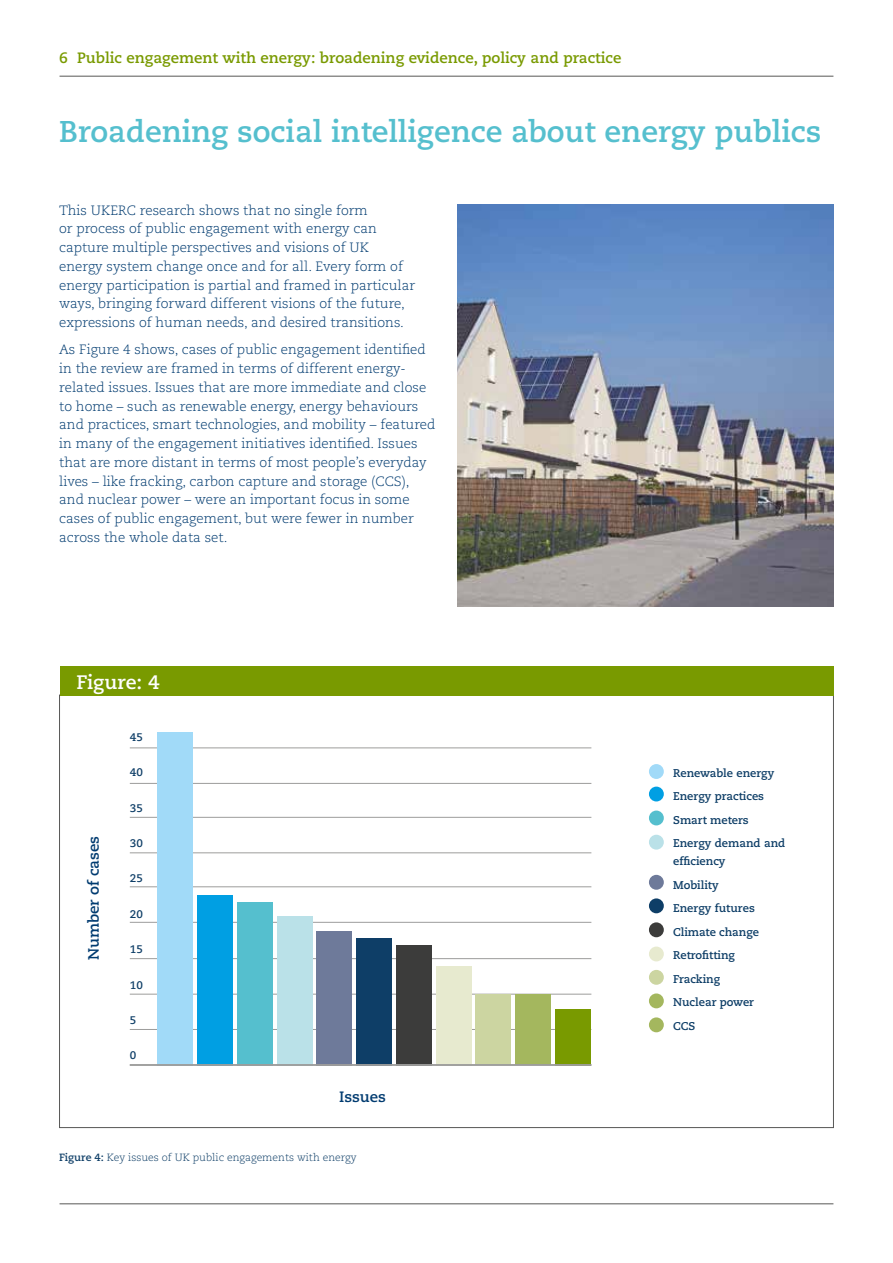
<style>
.page{position:relative;width:893px;height:1263px;background:#fff}
.page>*{position:absolute;margin:0;border:0;box-sizing:border-box;transform-origin:0 0}
.t1{font:700 30px "Caecilia LT Std";color:#55bfce}
.t2{font:700 19.5px "Caecilia LT Std";color:#fff}
.t3{font:700 15px "Caecilia LT Std";color:#799a00}
.t4{font:700 15px "Caecilia LT Std";color:#003b70}
.t5{font:300 13.5px/18.8px "Caecilia LT Std";color:#003b70}
.t6{font:700 11.25px/23.5px "Caecilia LT Std";color:#0e3e67}
.t7{font:700 10.95px "Caecilia LT Std";color:#0e3e67}
.t8{font:300 10.5px "Caecilia LT Std";color:#0e3e67}
.s1{font-weight:700}
</style>
<div class="page">
<hr style="left:60px;top:76px;width:773px;height:1px;background:#575756">
<hr style="left:60px;top:1203px;width:773px;height:1px;background:#575756">
<hr style="left:130px;top:1029px;width:461px;height:1px;background:#9d9d9c">
<hr style="left:130px;top:994px;width:461px;height:1px;background:#9d9d9c">
<hr style="left:130px;top:958px;width:461px;height:1px;background:#9d9d9c">
<hr style="left:130px;top:922px;width:461px;height:1px;background:#9d9d9c">
<hr style="left:130px;top:886px;width:461px;height:1px;background:#9d9d9c">
<hr style="left:130px;top:852px;width:461px;height:1px;background:#9d9d9c">
<hr style="left:130px;top:817px;width:461px;height:1px;background:#9d9d9c">
<hr style="left:130px;top:783px;width:461px;height:1px;background:#9d9d9c">
<hr style="left:130px;top:748px;width:461px;height:1px;background:#9d9d9c">
<div style="left:60px;top:666px;width:773px;height:29px;background:#799a00"></div>
<div style="left:555px;top:1009px;width:36px;height:56px;background:#799a00"></div>
<div style="left:515px;top:994px;width:36px;height:71px;background:#a4b75e"></div>
<div style="left:475px;top:994px;width:36px;height:71px;background:#ccd5a1"></div>
<div style="left:436px;top:966px;width:36px;height:99px;background:#e7eacf"></div>
<div style="left:396px;top:945px;width:36px;height:120px;background:#3c3c3b"></div>
<div style="left:356px;top:938px;width:36px;height:127px;background:#0e3e67"></div>
<div style="left:316px;top:930px;width:36px;height:135px;background:#6e7a9a"></div>
<div style="left:277px;top:916px;width:36px;height:149px;background:#bae1e8"></div>
<div style="left:237px;top:902px;width:36px;height:163px;background:#55bfce"></div>
<div style="left:197px;top:895px;width:36px;height:170px;background:#009fe3"></div>
<div style="left:157px;top:732px;width:36px;height:333px;background:#a1daf8"></div>
<hr style="left:130px;top:1064px;width:461px;height:2px;background:#9d9d9c">
<div style="left:649px;top:764px;width:15px;height:15px;background:#a1daf8;border-radius:50%"></div>
<div style="left:649px;top:787px;width:15px;height:14px;background:#009fe3;border-radius:50%"></div>
<div style="left:649px;top:810px;width:15px;height:15px;background:#55bfce;border-radius:50%"></div>
<div style="left:649px;top:835px;width:15px;height:15px;background:#bae1e8;border-radius:50%"></div>
<div style="left:649px;top:875px;width:15px;height:15px;background:#6e7a9a;border-radius:50%"></div>
<div style="left:649px;top:898px;width:15px;height:15px;background:#0e3e67;border-radius:50%"></div>
<div style="left:649px;top:922px;width:15px;height:15px;background:#3c3c3b;border-radius:50%"></div>
<div style="left:649px;top:946px;width:15px;height:15px;background:#e7eacf;border-radius:50%"></div>
<div style="left:649px;top:970px;width:15px;height:15px;background:#ccd5a1;border-radius:50%"></div>
<div style="left:649px;top:993px;width:15px;height:15px;background:#a4b75e;border-radius:50%"></div>
<div style="left:649px;top:1017px;width:15px;height:15px;background:#a4b75e;border-radius:50%"></div>
<img style="left:457px;top:204px;width:377px;height:403px">
<p class="t3" style="left:59px;top:48px;width:564px">6 Public engagement with energy: broadening evidence, policy and practice</p>
<h1 class="t1" style="left:59px;top:114px;width:764px">Broadening social intelligence about energy publics</h1>
<p class="t5" style="left:59px;top:201px;width:358px">This UKERC research shows that no single form<br>or process of public engagement with energy can capture multiple perspectives and visions of UK energy system change once and for all. Every form of energy participation is partial and framed in particular ways, bringing forward different visions of the future, expressions of human needs, and desired transitions.</p>
<p class="t5" style="left:59px;top:341px;width:378px">As Figure 4 shows, cases of public engagement identified in the review are framed in terms of different energy&shy;related issues. Issues that are more immediate and close to home – such as renewable energy, energy behaviours and practices, smart technologies, and mobility – featured in many of the engagement initiatives identified. Issues that are more distant in terms of most people’s everyday lives – like fracking, carbon capture and storage (CCS), and nuclear power – were an important focus in some cases of public engagement, but were fewer in number across the whole data set.</p>
<h2 class="t2" style="left:77px;top:670px;width:85px">Figure: 4</h2>
<p class="t4" style="left:85px;top:960px;width:126px;rotate:-90deg">Number of cases</p>
<p class="t7" style="left:130px;top:730px;width:15px">45</p>
<p class="t7" style="left:130px;top:766px;width:15px">40</p>
<p class="t7" style="left:130px;top:801px;width:15px">35</p>
<p class="t7" style="left:130px;top:837px;width:15px">30</p>
<p class="t7" style="left:130px;top:872px;width:15px">25</p>
<p class="t7" style="left:130px;top:907px;width:15px">20</p>
<p class="t7" style="left:130px;top:943px;width:15px">15</p>
<p class="t7" style="left:130px;top:978px;width:15px">10</p>
<p class="t7" style="left:130px;top:1013px;width:8px">5</p>
<p class="t7" style="left:130px;top:1049px;width:8px">0</p>
<p class="t4" style="left:339px;top:1088px;width:48px">Issues</p>
<p class="t8" style="left:59px;top:1151px;width:299px"><span class="s1">Figure 4:</span> Key issues of UK public engagements with energy</p>
<p class="t6" style="left:673px;top:761px;width:114px">Renewable energy<br>Energy practices<br>Smart meters<br>Energy demand and</p>
<p class="t6" style="left:673px;top:850px;width:88px">efficiency<br>Mobility<br>Energy futures<br>Climate change<br>Retrofitting<br>Fracking<br>Nuclear power<br>CCS</p>
</div>
